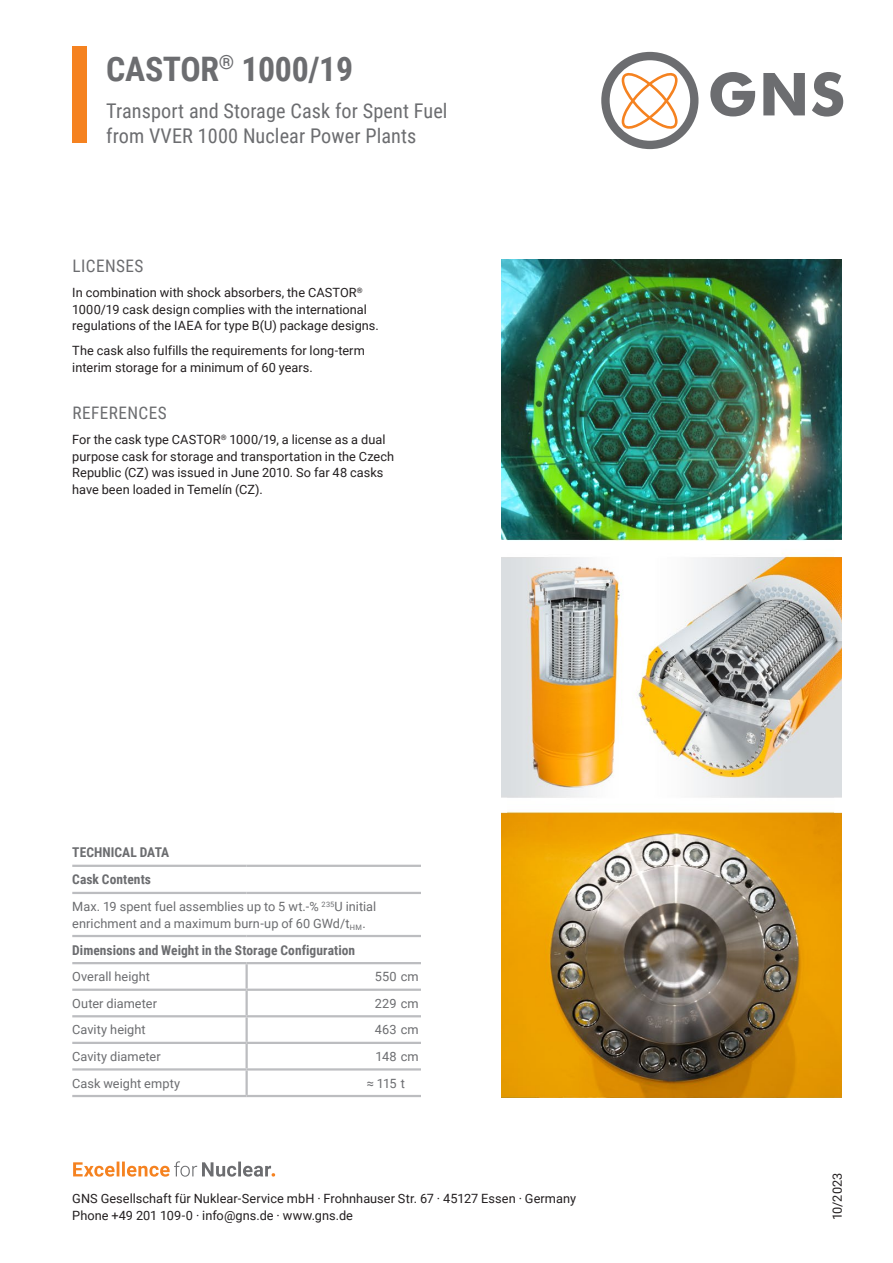
<style>
.page{position:relative;width:893px;height:1263px;background:#fff}
.page>*{position:absolute;margin:0;border:0;box-sizing:border-box;transform-origin:0 0}
.t1{font:700 33.75px "Roboto Condensed";letter-spacing:-.01em;color:#6c6d70}
.t2{font:20.25px/25px "Roboto Condensed";letter-spacing:.005em;color:#6c6d70}
.t3{font:17.25px "Roboto Condensed";letter-spacing:.025em;color:#6c6d70}
.t4{font:700 13.5px/27.2px "Roboto Condensed";letter-spacing:.005em;color:#6c6d70}
.t5{font:12.75px/16.5px "Roboto";letter-spacing:.005em;color:#231f20}
.t6{font:12.75px/16.5px "Roboto";letter-spacing:.005em;color:#6c6d70}
</style>
<div class="page">
<svg style="left:601px;top:52px;width:97px;height:97px"></svg>
<svg style="left:710px;top:72px;width:45px;height:44px"></svg>
<svg style="left:763px;top:73px;width:42px;height:42px"></svg>
<svg style="left:812px;top:72px;width:31px;height:45px"></svg>
<svg style="left:73px;top:1161px;width:202px;height:16px"></svg>
<div style="left:72px;top:47px;width:15px;height:96px;background:#f58220"></div>
<hr style="left:72px;top:865px;width:175px;height:2px;background:#bcbdc0">
<hr style="left:247px;top:865px;width:174px;height:2px;background:#bcbdc0">
<hr style="left:72px;top:892px;width:175px;height:2px;background:#bcbdc0">
<hr style="left:247px;top:892px;width:174px;height:2px;background:#bcbdc0">
<hr style="left:72px;top:935px;width:175px;height:2px;background:#bcbdc0">
<hr style="left:247px;top:935px;width:174px;height:2px;background:#bcbdc0">
<hr style="left:72px;top:962px;width:175px;height:2px;background:#bcbdc0">
<hr style="left:247px;top:962px;width:174px;height:2px;background:#bcbdc0">
<hr style="left:245px;top:964px;width:3px;height:24px;background:#bcbdc0">
<hr style="left:72px;top:988px;width:175px;height:3px;background:#bcbdc0">
<hr style="left:247px;top:988px;width:174px;height:3px;background:#bcbdc0">
<hr style="left:245px;top:991px;width:3px;height:24px;background:#bcbdc0">
<hr style="left:72px;top:1015px;width:175px;height:2px;background:#bcbdc0">
<hr style="left:247px;top:1015px;width:174px;height:2px;background:#bcbdc0">
<hr style="left:245px;top:1017px;width:3px;height:25px;background:#bcbdc0">
<hr style="left:72px;top:1042px;width:175px;height:2px;background:#bcbdc0">
<hr style="left:247px;top:1042px;width:174px;height:2px;background:#bcbdc0">
<hr style="left:245px;top:1044px;width:3px;height:24px;background:#bcbdc0">
<hr style="left:72px;top:1068px;width:175px;height:2px;background:#bcbdc0">
<hr style="left:247px;top:1068px;width:174px;height:2px;background:#bcbdc0">
<hr style="left:245px;top:1070px;width:3px;height:25px;background:#bcbdc0">
<hr style="left:72px;top:1095px;width:175px;height:2px;background:#bcbdc0">
<hr style="left:247px;top:1095px;width:174px;height:2px;background:#bcbdc0">
<img style="left:502px;top:259px;width:340px;height:838px">
<h1 class="t1" style="left:106px;top:45px;width:248px">CASTOR<sup>®</sup> 1000/19</h1>
<h2 class="t2" style="left:106px;top:98px;width:343px">Transport and Storage Cask for Spent Fuel from VVER 1000 Nuclear Power Plants</h2>
<h3 class="t3" style="left:73px;top:254px;width:73px">LICENSES</h3>
<p class="t5" style="left:72px;top:284px;width:308px">In combination with shock absorbers, the CASTOR<sup>®<br></sup>1000/19 cask design complies with the international regulations of the IAEA for type B(U) package designs.</p>
<p class="t5" style="left:72px;top:342px;width:294px">The cask also fulfills the requirements for long-term interim storage for a minimum of 60 years.</p>
<h3 class="t3" style="left:73px;top:401px;width:96px">REFERENCES</h3>
<p class="t5" style="left:72px;top:431px;width:323px">For the cask type CASTOR<sup>®</sup> 1000/19, a license as a dual purpose cask for storage and transportation in the Czech Republic (CZ) was issued in June 2010. So far 48 casks have been loaded in Temelín (CZ).</p>
<p class="t4" style="left:72px;top:838px;width:99px">TECHNICAL DATA<br>Cask Contents</p>
<p class="t6" style="left:72px;top:898px;width:306px">Max. 19 spent fuel assemblies up to 5 wt.-% <sup>235</sup>U initial enrichment and a maximum burn-up of 60 GWd/t<sub>HM</sub>.</p>
<p class="t4" style="left:72px;top:936px;width:284px">Dimensions and Weight in the Storage Configuration</p>
<p class="t6" style="left:72px;top:968px;width:79px">Overall height</p>
<p class="t6" style="left:375px;top:968px;width:45px">550 cm</p>
<p class="t6" style="left:72px;top:994px;width:86px">Outer diameter</p>
<p class="t6" style="left:375px;top:994px;width:45px">229 cm</p>
<p class="t6" style="left:72px;top:1021px;width:75px">Cavity height</p>
<p class="t6" style="left:375px;top:1021px;width:46px">463 cm</p>
<p class="t6" style="left:72px;top:1048px;width:90px">Cavity diameter</p>
<p class="t6" style="left:375px;top:1048px;width:45px">148 cm</p>
<p class="t6" style="left:72px;top:1074px;width:109px">Cask weight empty</p>
<p class="t6" style="left:367px;top:1074px;width:40px">≈ 115 t</p>
<p class="t5" style="left:72px;top:1189px;width:505px">GNS Gesellschaft für Nuklear-Service mbH · Frohnhauser Str. 67 · 45127 Essen · Germany<br>Phone +49 201 109-0 · info@gns.de · www.gns.de</p>
<p class="t5" style="left:829px;top:1220px;width:49px;rotate:-90deg">10/2023</p>
</div>
